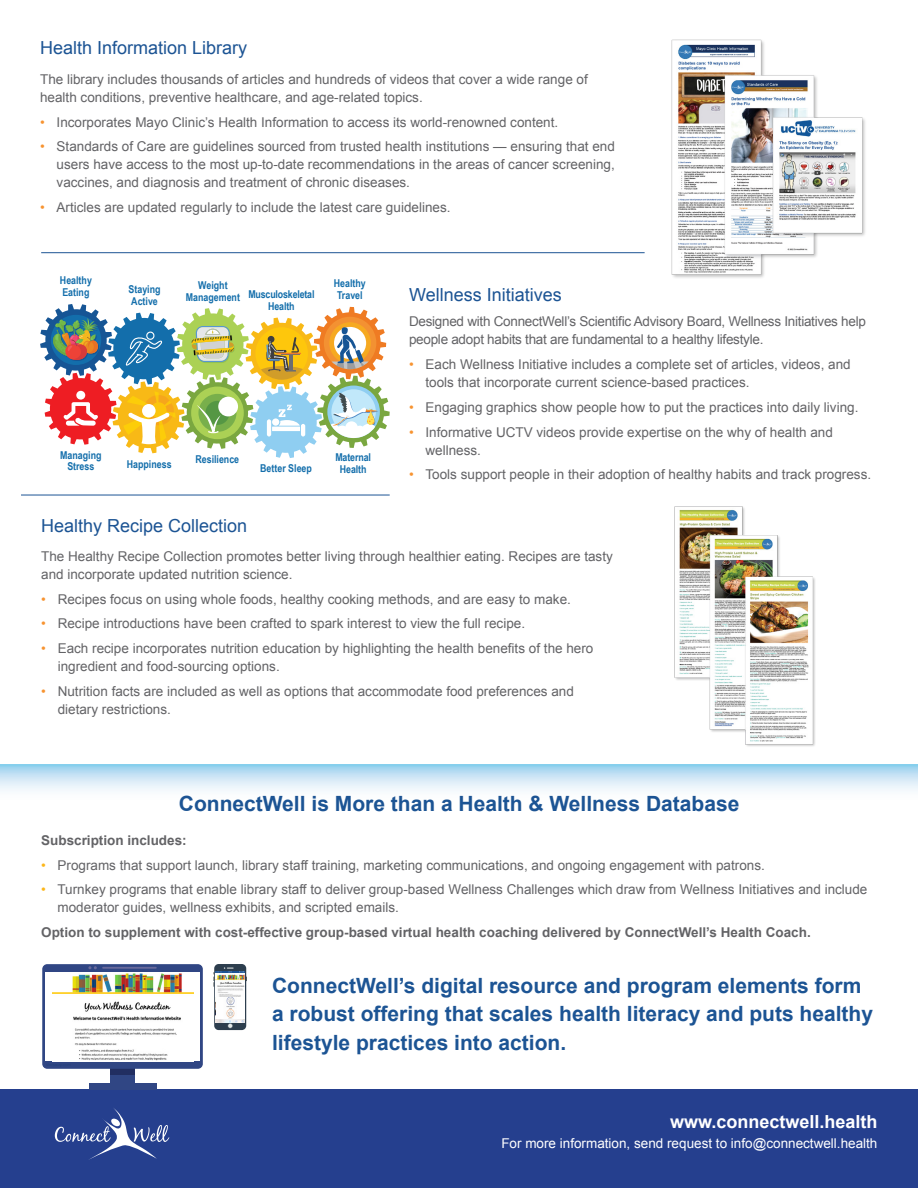
<style>
.page{position:relative;width:918px;height:1188px;background:#fff}
.page>*{position:absolute;margin:0;border:0;box-sizing:border-box;transform-origin:0 0}
.t1{font:700 21px/28.5px "Arial";color:#1c5494}
.t2{font:18px "Arial";color:#1c5494}
.t3{font:700 18px "Arial";color:#fff}
.t4{font:13.5px/18px "Arial";color:#636366}
.t5{font:13.5px/18px "Arial";letter-spacing:-.02em;color:#636366}
.t6{font:700 13.5px "Arial";color:#636366}
.t7{font:13.5px "Arial";color:#fff}
.t8{font:700 10.8px/11.7px "Arial Narrow";color:#136eab}
.s1{color:#f79330}
.s2{color:#fcb619}
</style>
<div class="page">
<hr style="left:21px;top:495px;width:369px;height:1px;background:#1c5494">
<img style="left:674px;top:506px;width:141px;height:241px">
<img style="left:671px;top:39px;width:194px;height:239px">
<hr style="left:41px;top:252px;width:604px;height:1px;background:#1c5494">
<div style="left:0;top:1090px;width:918px;height:98px;background:#253f8e"></div>
<svg style="left:55px;top:1108px;width:114px;height:52px"></svg>
<svg style="left:40px;top:304px;width:350px;height:154px"></svg>
<svg style="left:0;top:764px;width:918px;height:27px;background:#c8e5f5"></svg>
<div style="left:110px;top:1034px;width:25px;height:53px;background:#304684"></div>
<div style="left:89px;top:1083px;width:67px;height:6px;background:#304684"></div>
<div style="left:110px;top:1046px;width:25px;height:29px;background:#212e61"></div>
<div style="left:42px;top:964px;width:161px;height:105px;background:#304684;border-radius:5px"></div>
<svg style="left:88px;top:966px;width:69px;height:4px"></svg>
<div style="left:46px;top:972px;width:154px;height:89px;background:#fff"></div>
<img style="left:53px;top:973px;width:140px;height:88px">
<div style="left:214px;top:964px;width:32px;height:66px;background:#2d3e4e;border-radius:4px"></div>
<svg style="left:214px;top:967px;width:33px;height:61px"></svg>
<img style="left:216px;top:974px;width:29px;height:23px">
<p class="t2" style="left:40px;top:35px;width:209px">Health Information Library</p>
<p class="t4" style="left:40px;top:70px;width:549px">The library includes thousands of articles and hundreds of videos that cover a wide range of health conditions, preventive healthcare, and age-related topics.</p>
<p class="t4" style="left:40px;top:113px;width:520px"><span class="s1">•</span> Incorporates Mayo Clinic’s Health Information to access its world-renowned content.</p>
<p class="t4" style="left:57px;top:138px;width:560px;text-align:justify;text-indent:-16px"><span class="s1">•</span> Standards of Care are guidelines sourced from trusted health institutions — ensuring that end users have access to the most up-to-date recommendations in the areas of cancer screening, vaccines, and diagnosis and treatment of chronic diseases.</p>
<p class="t4" style="left:40px;top:198px;width:412px"><span class="s1">•</span> Articles are updated regularly to include the latest care guidelines.</p>
<p class="t8" style="left:60px;top:274px;width:33px">Healthy<br>Eating</p>
<p class="t8" style="left:129px;top:283px;width:33px">Staying<br>Active</p>
<p class="t8" style="left:186px;top:280px;width:130px;line-height:9.1px;text-indent:12px">Weight<br>Management Musculoskeletal</p>
<p class="t8" style="left:268px;top:300px;width:28px">Health</p>
<p class="t8" style="left:334px;top:277px;width:33px">Healthy<br>Travel</p>
<p class="t8" style="left:60px;top:448px;width:43px;text-align:center">Managing<br>Stress</p>
<p class="t8" style="left:127px;top:457px;width:46px">Happiness</p>
<p class="t8" style="left:195px;top:452px;width:45px">Resilience</p>
<p class="t8" style="left:260px;top:462px;width:53px">Better Sleep</p>
<p class="t8" style="left:335px;top:451px;width:37px;text-align:center">Maternal<br>Health</p>
<p class="t2" style="left:41px;top:514px;width:208px">Healthy Recipe Collection</p>
<p class="t2" style="left:409px;top:283px;width:154px">Wellness Initiatives</p>
<p class="t5" style="left:409px;top:313px;width:458px">Designed with ConnectWell’s Scientific Advisory Board, Wellness Initiatives help people adopt habits that are fundamental to a healthy lifestyle.</p>
<p class="t4" style="left:426px;top:356px;width:427px;text-indent:-16px"><span class="s1">•</span> Each Wellness Initiative includes a complete set of articles, videos, and tools that incorporate current science-based practices.</p>
<p class="t4" style="left:409px;top:398px;width:451px"><span class="s1">•</span> Engaging graphics show people how to put the practices into daily living.</p>
<p class="t4" style="left:426px;top:423px;width:409px;text-indent:-16px"><span class="s1">•</span> Informative UCTV videos provide expertise on the why of health and wellness.</p>
<p class="t4" style="left:409px;top:466px;width:464px"><span class="s1">•</span> Tools support people in their adoption of healthy habits and track progress.</p>
<p class="t4" style="left:41px;top:547px;width:573px">The Healthy Recipe Collection promotes better living through healthier eating. Recipes are tasty and incorporate updated nutrition science.</p>
<p class="t4" style="left:41px;top:590px;width:531px"><span class="s1">•</span> Recipes focus on using whole foods, healthy cooking methods, and are easy to make.</p>
<p class="t4" style="left:41px;top:615px;width:485px"><span class="s1">•</span> Recipe introductions have been crafted to spark interest to view the full recipe.</p>
<p class="t4" style="left:58px;top:640px;width:537px;text-indent:-16px"><span class="s1">•</span> Each recipe incorporates nutrition education by highlighting the health benefits of the hero ingredient and food-sourcing options.</p>
<p class="t4" style="left:58px;top:682px;width:518px;text-indent:-16px"><span class="s1">•</span> Nutrition facts are included as well as options that accommodate food preferences and dietary restrictions.</p>
<p class="t1" style="left:179px;top:791px;width:562px">ConnectWell is More than a Health &amp; Wellness Database</p>
<p class="t6" style="left:41px;top:831px;width:147px">Subscription includes:</p>
<p class="t4" style="left:41px;top:856px;width:725px"><span class="s2">•</span> Programs that support launch, library staff training, marketing communications, and ongoing engagement with patrons.</p>
<p class="t4" style="left:58px;top:881px;width:811px;text-indent:-16px"><span class="s2">•</span> Turnkey programs that enable library staff to deliver group-based Wellness Challenges which draw from Wellness Initiatives and include moderator guides, wellness exhibits, and scripted emails.</p>
<p class="t6" style="left:41px;top:924px;width:771px">Option to supplement with cost-effective group-based virtual health coaching delivered by ConnectWell’s Health Coach.</p>
<p class="t1" style="left:272px;top:972px;width:602px">ConnectWell’s digital resource and program elements form a robust offering that scales health literacy and puts healthy lifestyle practices into action.</p>
<p class="t3" style="left:670px;top:1110px;width:209px">www.connectwell.health</p>
<p class="t7" style="left:501px;top:1134px;width:378px">For more information, send request to info@connectwell.health</p>
</div>
